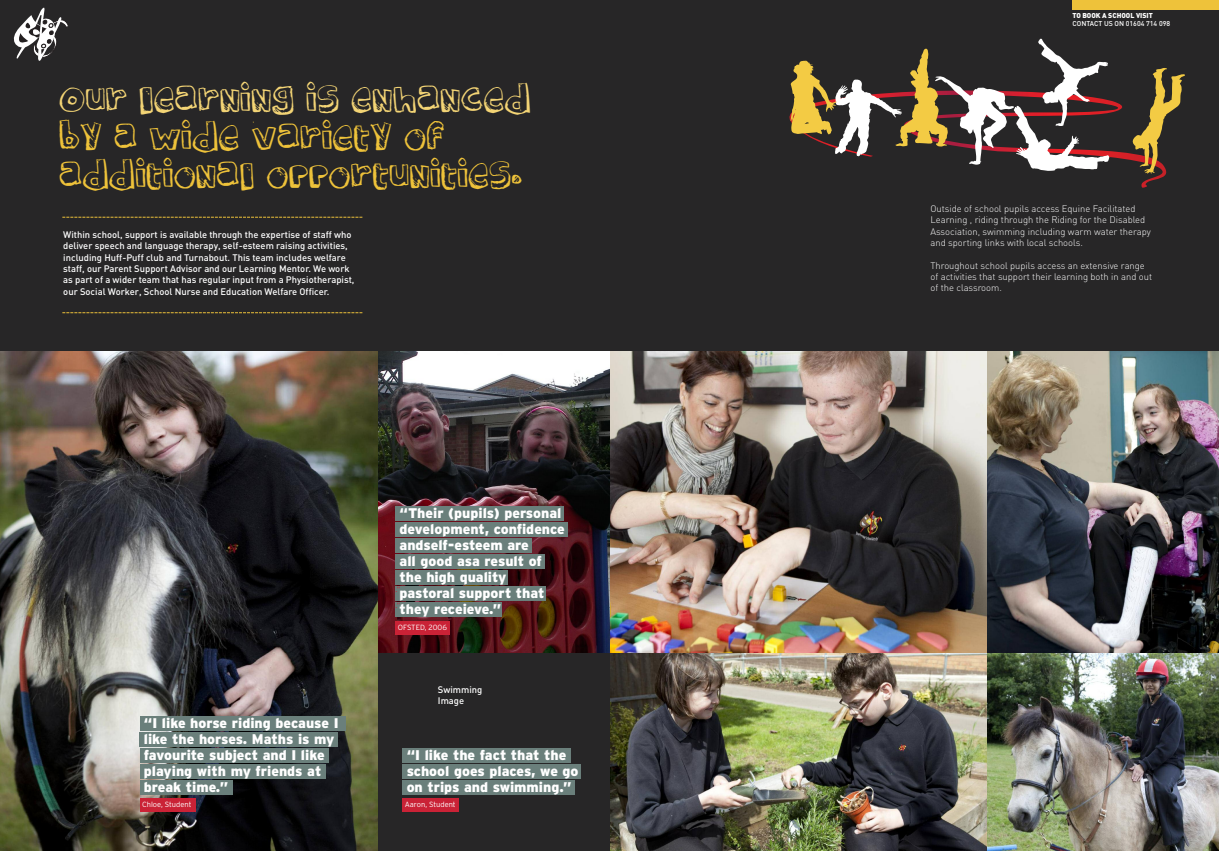
<style>
.page{position:relative;width:1219px;height:851px;background:#fff}
.page>*{position:absolute;margin:0;border:0;box-sizing:border-box;transform-origin:0 0}
.t1{font:23.2px/37.9px "STARGUIDES";color:#eec23a}
.t2{font:23.2px "STARGUIDES";color:#f3d475}
.t3{font:900 14px/16px "Interstate";color:#fff}
.t4{font:500 9.4px/11.3px "DIN";color:#fff}
.t5{font:300 9.4px/11.3px "DIN";color:#fff}
.t6{font:300 7.5px "Interstate";color:#fff}
.t7{font:300 7.5px/16px "Interstate";color:#ca2236}
.t8{font:500 7px "DIN";color:#fff}
.t9{font:900 7px "DIN";color:#fff}
</style>
<div class="page">
<div style="left:0;top:0;width:1219px;height:388px;background:#272627"></div>
<svg style="left:789px;top:39px;width:396px;height:149px"></svg>
<img style="left:609px;top:652px;width:610px;height:198px">
<img style="left:378px;top:351px;width:610px;height:301px">
<img style="left:988px;top:351px;width:231px;height:301px">
<div style="left:1072px;top:0;width:147px;height:10px;background:#eec23a"></div>
<img style="left:0;top:351px;width:378px;height:499px">
<svg style="left:62px;top:217px;width:300px;height:1px"></svg>
<svg style="left:62px;top:312px;width:300px;height:1px"></svg>
<svg style="left:13px;top:8px;width:55px;height:53px"></svg>
<div style="left:140px;top:797px;width:55px;height:14px;background:#ca2236"></div>
<div style="left:140px;top:716px;width:205px;height:14px;background:#6a7f7b"></div>
<div style="left:140px;top:732px;width:198px;height:14px;background:#6a7f7b"></div>
<div style="left:140px;top:748px;width:188px;height:14px;background:#6a7f7b"></div>
<div style="left:140px;top:764px;width:186px;height:14px;background:#6a7f7b"></div>
<div style="left:140px;top:779px;width:92px;height:15px;background:#6a7f7b"></div>
<div style="left:378px;top:646px;width:231px;height:204px;background:#272627"></div>
<div style="left:395px;top:620px;width:55px;height:14px;background:#ca2236"></div>
<div style="left:395px;top:506px;width:169px;height:15px;background:#6a7f7b"></div>
<div style="left:395px;top:522px;width:173px;height:14px;background:#6a7f7b"></div>
<div style="left:395px;top:538px;width:137px;height:14px;background:#6a7f7b"></div>
<div style="left:395px;top:554px;width:150px;height:14px;background:#6a7f7b"></div>
<div style="left:395px;top:570px;width:113px;height:14px;background:#6a7f7b"></div>
<div style="left:395px;top:586px;width:151px;height:14px;background:#6a7f7b"></div>
<div style="left:395px;top:602px;width:107px;height:14px;background:#6a7f7b"></div>
<div style="left:403px;top:797px;width:56px;height:14px;background:#ca2236"></div>
<div style="left:403px;top:748px;width:168px;height:15px;background:#6a7f7b"></div>
<div style="left:403px;top:764px;width:178px;height:14px;background:#6a7f7b"></div>
<div style="left:403px;top:780px;width:172px;height:14px;background:#6a7f7b"></div>
<h1 class="t2" style="left:59px;top:83px;width:473px">Our learning is enhanced</h1>
<h1 class="t1" style="left:59px;top:115px;width:465px">by a wide variety of additional opportunities.</h1>
<p class="t4" style="left:63px;top:229px;width:293px">Within school, support is available through the expertise of staff who deliver speech and language therapy, self-esteem raising activities, including Huff-Puff club and Turnabout. This team includes welfare staff, our Parent Support Advisor and our Learning Mentor. We work as part of a wider team that has regular input from a Physiotherapist, our Social Worker, School Nurse and Education Welfare Officer.</p>
<h2 class="t3" style="left:144px;top:715px;width:196px">“I like horse riding because I like the horses. Maths is my favourite subject and I like playing with my friends at break time.”</h2>
<p class="t6" style="left:142px;top:800px;width:51px">Chloe, Student</p>
<h2 class="t3" style="left:400px;top:505px;width:167px">“Their (pupils) personal development, confidence andself-esteem are<br>all good asa result of the high quality<br>pastoral support that they receieve.”</h2>
<p class="t7" style="left:395px;top:581px;width:6px">.” .”</p>
<p class="t6" style="left:398px;top:623px;width:51px">OFSTED, 2006</p>
<p class="t4" style="left:438px;top:683px;width:46px">Swimming<br>Image</p>
<h2 class="t3" style="left:407px;top:747px;width:173px">“I like the fact that the school goes places, we go on trips and swimming.”</h2>
<p class="t6" style="left:405px;top:800px;width:52px">Aaron, Student</p>
<p class="t9" style="left:1072px;top:12px;width:82px">TO BOOK A SCHOOL VISIT</p>
<p class="t8" style="left:1072px;top:19px;width:99px">CONTACT US ON 01604 714 098</p>
<p class="t5" style="left:930px;top:203px;width:222px">Outside of school pupils access Equine Facilitated Learning , riding through the Riding for the Disabled Association, swimming including warm water therapy and sporting links with local schools.</p>
<p class="t5" style="left:930px;top:260px;width:223px">Throughout school pupils access an extensive range of activities that support their learning both in and out of the classroom.</p>
</div>
